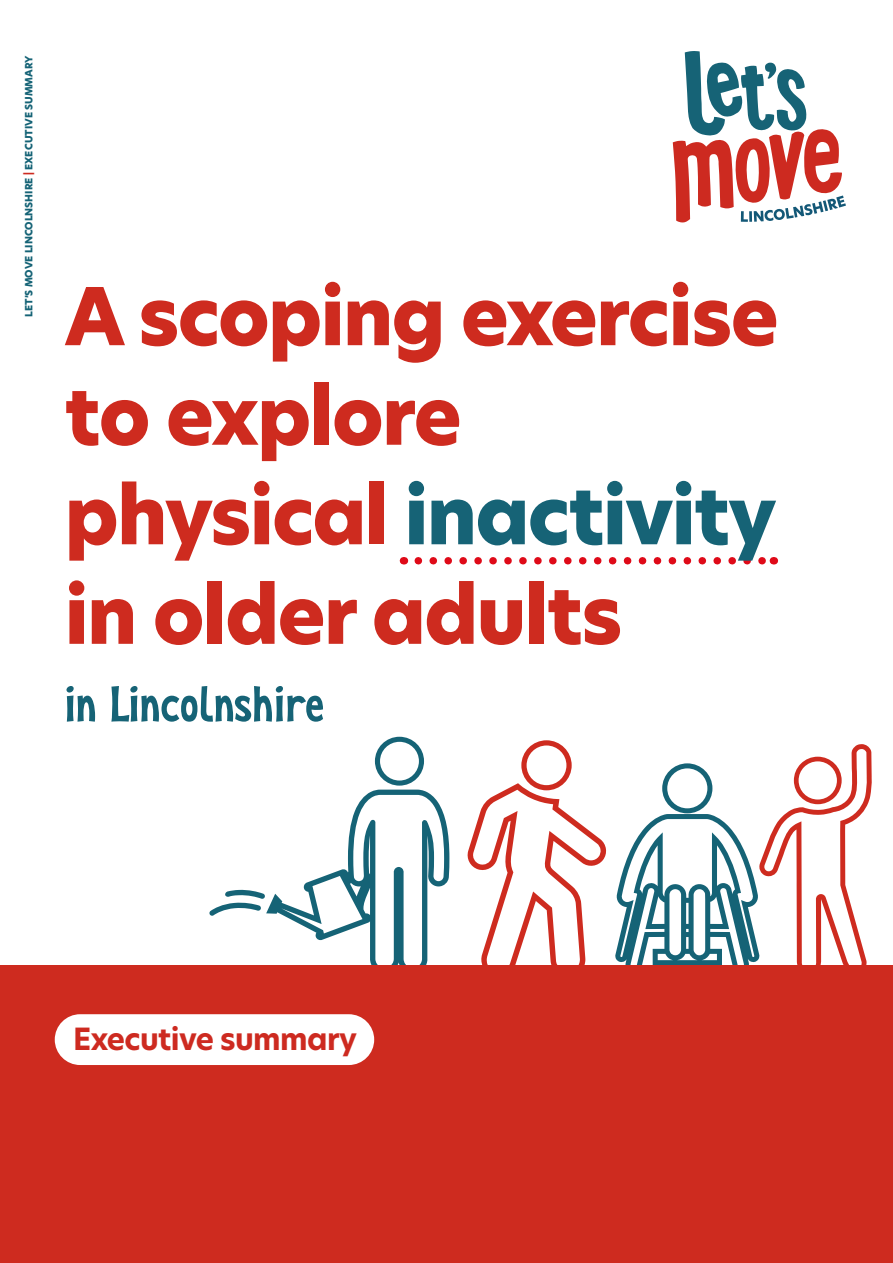
<style>
.page{position:relative;width:893px;height:1263px;background:#fff}
.page>*{position:absolute;margin:0;border:0;box-sizing:border-box;transform-origin:0 0}
.t1{font:800 78px/99.6px "Hero New";letter-spacing:-.02em;color:#ce2b1f}
.t2{font:51px "Joy For Fun";letter-spacing:-.04em;color:#166376}
.t3{font:700 30px "Hero New";letter-spacing:-.02em;color:#cd2a20}
.t4{font:800 9.9px "Hero New";color:#156376}
.s1{color:#cd2a20}
.s2{color:#166376}
</style>
<div class="page">
<svg style="left:418px;top:557px;width:348px;height:7px"></svg>
<svg style="left:209px;top:737px;width:240px;height:229px"></svg>
<svg style="left:466px;top:740px;width:140px;height:226px"></svg>
<svg style="left:615px;top:744px;width:257px;height:222px"></svg>
<svg style="left:673px;top:51px;width:173px;height:172px"></svg>
<div style="left:0;top:966px;width:893px;height:297px;background:#ce2b1f"></div>
<div style="left:55px;top:1014px;width:319px;height:51px;background:#fff;border-radius:25px"></div>
<p class="t4" style="left:22px;top:317px;width:263px;rotate:-90deg">LET’S MOVE LINCOLNSHIRE <span class="s1">|</span> EXECUTIVE SUMMARY</p>
<p class="t1" style="left:65px;top:267px;width:715px">A scoping exercise to explore physical <span class="s2">inactivity </span>in older adults</p>
<p class="t2" style="left:65px;top:676px;width:262px">in Lincolnshire</p>
<p class="t3" style="left:73px;top:1019px;width:285px">Executive summary</p>
</div>
